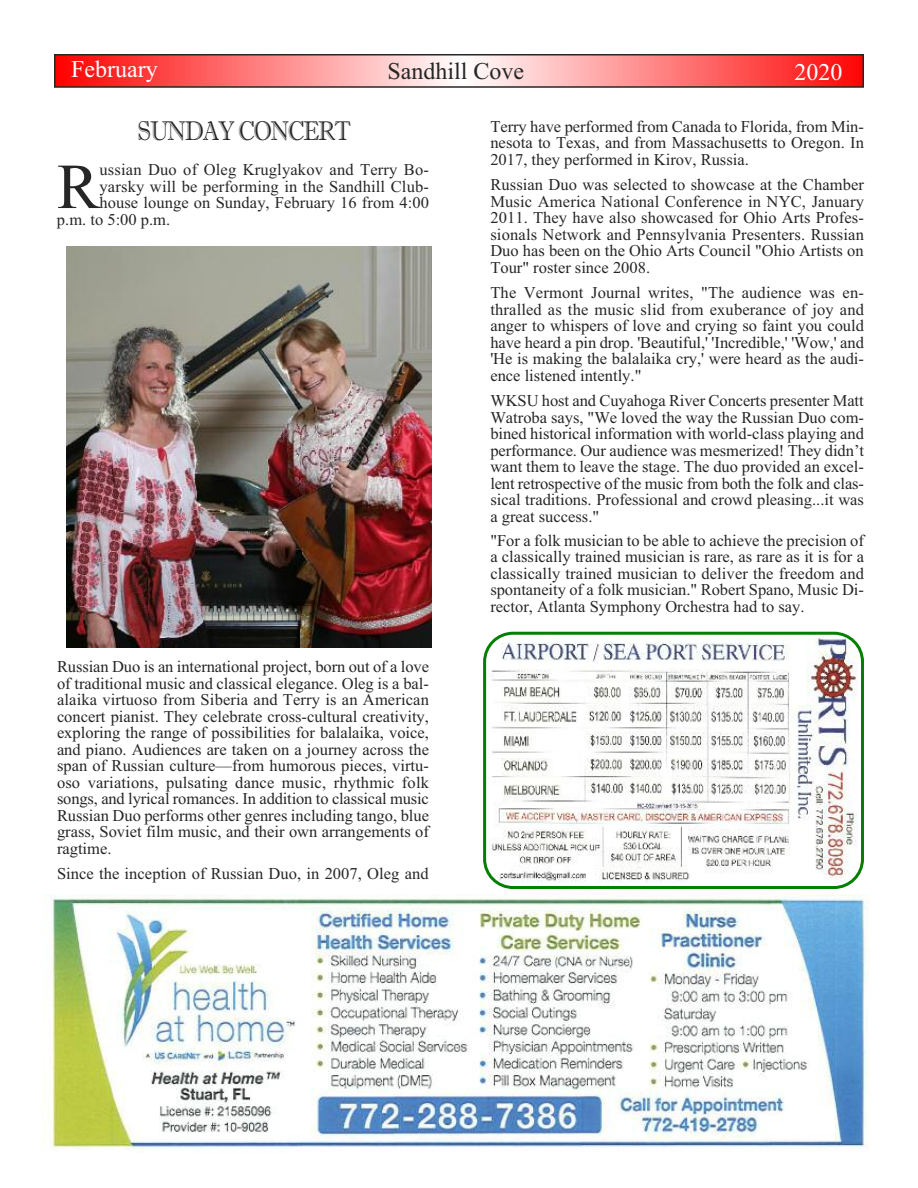
<style>
.page{position:relative;width:918px;height:1188px;background:#fff}
.page>*{position:absolute;margin:0;border:0;box-sizing:border-box;transform-origin:0 0}
.t1{font:64.05px "Times New Roman";color:#272627}
.t2{font:27px "Imprint MT Shadow";letter-spacing:-.05em;color:#272627;scale:.84 1}
.t3{font:24px "Times New Roman";color:#fff}
.t4{font:24px "Times New Roman";color:#272627}
.t5{font:16.5px/16.5px "Times New Roman";color:#272627;text-align:justify}
</style>
<div class="page">
<svg style="left:57px;top:57px;width:804px;height:28px;background:#ff8080"></svg>
<div style="left:54px;top:54px;width:810px;height:34px;border:2px solid #272627"></div>
<img style="left:42px;top:895px;width:827px;height:255px">
<svg style="left:483px;top:632px;width:381px;height:257px"></svg>
<img style="left:67px;top:246px;width:365px;height:401px">
<h3 class="t3" style="left:71px;top:55px;width:88px">February</h3>
<h3 class="t4" style="left:387px;top:57px;width:138px">Sandhill Cove</h3>
<h3 class="t3" style="left:794px;top:57px;width:49px">2020</h3>
<h2 class="t2" style="left:137px;top:115px;width:256px">SUNDAY CONCERT</h2>
<h1 class="t1" style="left:57px;top:148px;width:44px">R</h1>
<p class="t5" style="left:100px;top:161px;width:331px">ussian Duo of Oleg Kruglyakov and Terry Bo-</p>
<p class="t5" style="left:100px;top:178px;width:331px">yarsky will be performing in the Sandhill Club-</p>
<p class="t5" style="left:100px;top:194px;width:331px">house lounge on Sunday, February 16 from 4:00</p>
<p class="t5" style="left:57px;top:211px;width:115px">p.m. to 5:00 p.m.</p>
<p class="t5" style="left:57px;top:658px;width:374px">Russian Duo is an international project, born out of a love of traditional music and classical elegance. Oleg is a bal&shy;alaika virtuoso from Siberia and Terry is an American concert pianist. They celebrate cross-cultural creativity, exploring the range of possibilities for balalaika, voice, and piano. Audiences are taken on a journey across the span of Russian culture—from humorous pieces, virtu&shy;oso variations, pulsating dance music, rhythmic folk songs, and lyrical romances. In addition to classical music Russian Duo performs other genres including tango, blue grass, Soviet film music, and their own arrangements of ragtime.</p>
<p class="t5" style="left:57px;top:865px;width:373px">Since the inception of Russian Duo, in 2007, Oleg and</p>
<p class="t5" style="left:490px;top:118px;width:375px">Terry have performed from Canada to Florida, from Min&shy;nesota to Texas, and from Massachusetts to Oregon. In 2017, they performed in Kirov, Russia.</p>
<p class="t5" style="left:490px;top:176px;width:375px">Russian Duo was selected to showcase at the Chamber Music America National Conference in NYC, January 2011. They have also showcased for Ohio Arts Profes&shy;sionals Network and Pennsylvania Presenters. Russian Duo has been on the Ohio Arts Council "Ohio Artists on Tour" roster since 2008.</p>
<p class="t5" style="left:490px;top:284px;width:375px">The Vermont Journal writes, "The audience was en&shy;thralled as the music slid from exuberance of joy and anger to whispers of love and crying so faint you could have heard a pin drop. 'Beautiful,' 'Incredible,' 'Wow,' and 'He is making the balalaika cry,' were heard as the audi&shy;ence listened intently."</p>
<p class="t5" style="left:490px;top:392px;width:375px">WKSU host and Cuyahoga River Concerts presenter Matt Watroba says, "We loved the way the Russian Duo com&shy;bined historical information with world-class playing and performance. Our audience was mesmerized! They didn’t want them to leave the stage. The duo provided an excel&shy;lent retrospective of the music from both the folk and clas&shy;sical traditions. Professional and crowd pleasing...it was a great success."</p>
<p class="t5" style="left:490px;top:532px;width:375px">"For a folk musician to be able to achieve the precision of a classically trained musician is rare, as rare as it is for a classically trained musician to deliver the freedom and spontaneity of a folk musician." Robert Spano, Music Di&shy;rector, Atlanta Symphony Orchestra had to say.</p>
</div>
